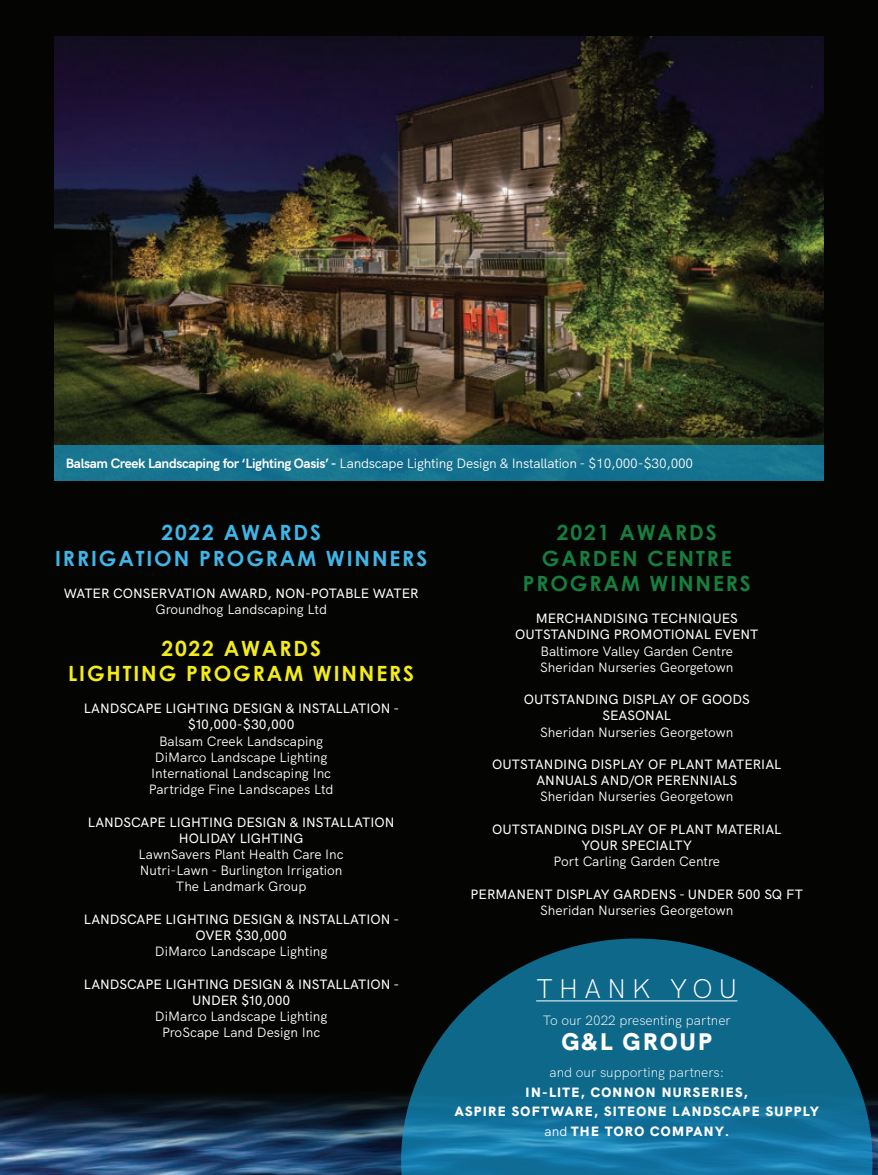
<style>
.page{position:relative;width:878px;height:1175px;background:#fff}
.page>*{position:absolute;margin:0;border:0;box-sizing:border-box;transform-origin:0 0}
.t1{font:300 27px "HK Grotesk";letter-spacing:.21em;color:#fff}
.t2{font:900 24px "HK Grotesk";letter-spacing:.1em;color:#fff}
.t3{font:700 21px/25.2px "Century Gothic";letter-spacing:.09em;color:#167f3e;text-align:center}
.t4{font:700 21px/25.2px "Century Gothic";letter-spacing:.09em;color:#40b5e7;text-align:center}
.t5{font:700 21px/25.2px "Century Gothic";letter-spacing:.09em;color:#f4ec17;text-align:center}
.t6{font:13.5px/16.2px "HK Grotesk";color:#fff;text-align:center}
.t7{font:500 13.5px/16.2px "HK Grotesk";color:#fff;text-align:center}
.t8{font:900 13.5px/19.5px "HK Grotesk";letter-spacing:.1em;color:#fff;text-align:center}
.t9{font:300 13.5px "HK Grotesk";color:#fff}
.s1{font-weight:700}
.s2{font-weight:400}
</style>
<div class="page">
<div style="left:0;top:0;width:878px;height:1174px;background:#040503"></div>
<img style="left:0;top:1095px;width:878px;height:79px">
<img style="left:54px;top:36px;width:770px;height:408px">
<div style="left:54px;top:444px;width:770px;height:36px;background:#167490"></div>
<svg style="left:401px;top:938px;width:471px;height:236px;fill:#0d688a"></svg>
<hr style="left:536px;top:1000px;width:201px;height:1px;background:#fff">
<p class="t6" style="left:66px;top:453px;width:629px"><span class="s1">Balsam Creek Landscaping for ‘Lighting Oasis’ -</span> Landscape Lighting Design &amp; Installation - $10,000-$30,000</p>
<h3 class="t4" style="left:55px;top:519px;width:373px">2022 AWARDS<br>IRRIGATION PROGRAM WINNERS</h3>
<p class="t7" style="left:64px;top:584px;width:356px">WATER CONSERVATION AWARD, NON-POTABLE WATER</p>
<p class="t6" style="left:155px;top:600px;width:173px">Groundhog Landscaping Ltd</p>
<h3 class="t5" style="left:68px;top:634px;width:347px">2022 AWARDS<br>LIGHTING PROGRAM WINNERS</h3>
<p class="t7" style="left:84px;top:699px;width:317px">LANDSCAPE LIGHTING DESIGN &amp; INSTALLATION - $10,000-$30,000</p>
<p class="t6" style="left:149px;top:731px;width:186px">Balsam Creek Landscaping<br>DiMarco Landscape Lighting<br>International Landscaping Inc<br>Partridge Fine Landscapes Ltd</p>
<p class="t7" style="left:88px;top:812px;width:308px">LANDSCAPE LIGHTING DESIGN &amp; INSTALLATION<br>HOLIDAY LIGHTING</p>
<p class="t6" style="left:139px;top:845px;width:207px">LawnSavers Plant Health Care Inc<br>Nutri-Lawn - Burlington Irrigation<br>The Landmark Group</p>
<p class="t7" style="left:84px;top:910px;width:317px">LANDSCAPE LIGHTING DESIGN &amp; INSTALLATION -<br>OVER $30,000</p>
<p class="t6" style="left:155px;top:942px;width:174px">DiMarco Landscape Lighting</p>
<p class="t7" style="left:84px;top:974px;width:317px">LANDSCAPE LIGHTING DESIGN &amp; INSTALLATION -<br>UNDER $10,000</p>
<p class="t6" style="left:155px;top:1007px;width:174px">DiMarco Landscape Lighting<br>ProScape Land Design Inc</p>
<h3 class="t3" style="left:522px;top:519px;width:230px">2021 AWARDS<br>GARDEN CENTRE<br>PROGRAM WINNERS</h3>
<p class="t7" style="left:515px;top:609px;width:245px">MERCHANDISING TECHNIQUES<br>OUTSTANDING PROMOTIONAL EVENT</p>
<p class="t6" style="left:540px;top:641px;width:195px;text-align:left">Baltimore Valley Garden Centre<br>Sheridan Nurseries Georgetown</p>
<p class="t7" style="left:523px;top:690px;width:228px">OUTSTANDING DISPLAY OF GOODS<br>SEASONAL</p>
<p class="t6" style="left:540px;top:722px;width:195px">Sheridan Nurseries Georgetown</p>
<p class="t7" style="left:492px;top:755px;width:290px">OUTSTANDING DISPLAY OF PLANT MATERIAL<br>ANNUALS AND/OR PERENNIALS</p>
<p class="t6" style="left:540px;top:787px;width:195px">Sheridan Nurseries Georgetown</p>
<p class="t7" style="left:492px;top:820px;width:290px">OUTSTANDING DISPLAY OF PLANT MATERIAL<br>YOUR SPECIALTY</p>
<p class="t6" style="left:553px;top:852px;width:168px">Port Carling Garden Centre</p>
<p class="t7" style="left:470px;top:884px;width:334px">PERMANENT DISPLAY GARDENS - UNDER 500 SQ FT</p>
<p class="t6" style="left:540px;top:901px;width:195px">Sheridan Nurseries Georgetown</p>
<h1 class="t1" style="left:536px;top:967px;width:203px">THANK YOU</h1>
<p class="t9" style="left:542px;top:1009px;width:189px">To our 2022 presenting partner</p>
<h2 class="t2" style="left:562px;top:1023px;width:151px">G&amp;L GROUP</h2>
<p class="t9" style="left:549px;top:1062px;width:176px">and our supporting partners:</p>
<p class="t8" style="left:455px;top:1081px;width:365px">IN-LITE, CONNON NURSERIES,<br>ASPIRE SOFTWARE, SITEONE LANDSCAPE SUPPLY <span class="s2">and</span> THE TORO COMPANY.</p>
</div>
